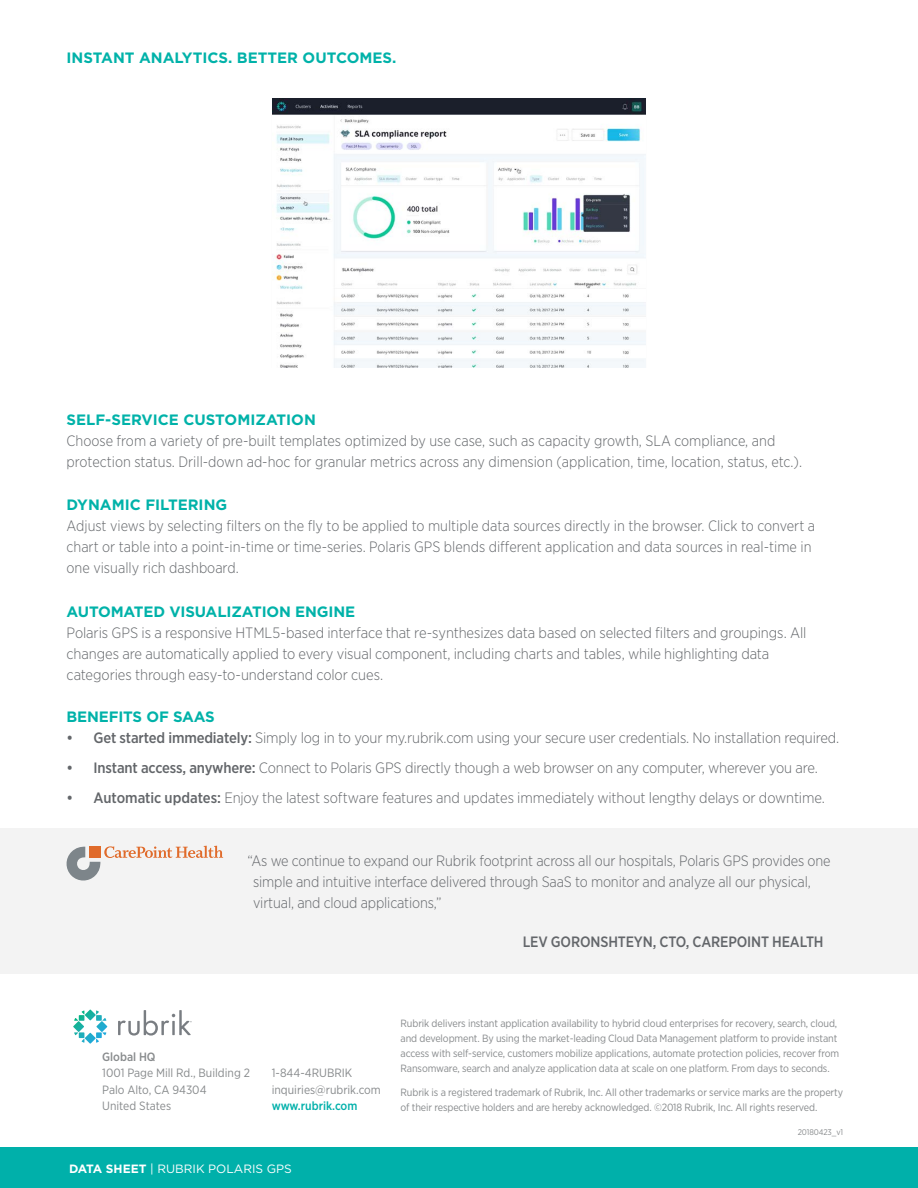
<style>
.page{position:relative;width:918px;height:1188px;background:#fff}
.page>*{position:absolute;margin:0;border:0;box-sizing:border-box;transform-origin:0 0}
.t1{font:300 15px/21px "Gotham Narrow";letter-spacing:-.01em;color:#63666a}
.t2{font:700 15px "Gotham";color:#00b2a9}
.t3{font:500 15px "Gotham Narrow";letter-spacing:-.01em;color:#63666a}
.t4{font:12px/16.5px "Gotham Narrow";color:#888b8d}
.t5{font:12px "Gotham";color:#fff}
.t6{font:500 12px "Gotham Narrow";color:#00b0aa}
.t7{font:500 12px "Gotham Narrow";color:#888b8d}
.t8{font:10.5px/15px "Gotham Narrow";letter-spacing:-.01em;color:#888b8d}
.t9{font:8.25px "Gotham Narrow";letter-spacing:-.01em;color:#888b8d}
.s1{font-weight:500}
.s2{font-weight:700}
</style>
<div class="page">
<div style="left:0;top:1148px;width:918px;height:40px;background:#00b0aa"></div>
<div style="left:0;top:828px;width:918px;height:146px;background:#f3f3f3"></div>
<svg style="left:73px;top:1010px;width:34px;height:34px"></svg>
<svg style="left:118px;top:1010px;width:74px;height:26px"></svg>
<img style="left:272px;top:98px;width:373px;height:269px">
<svg style="left:66px;top:846px;width:157px;height:35px"></svg>
<div style="left:89px;top:847px;width:11px;height:11px;background:#e06b2b"></div>
<p class="t2" style="left:67px;top:48px;width:331px">INSTANT ANALYTICS. BETTER OUTCOMES.</p>
<p class="t2" style="left:67px;top:409px;width:251px">SELF-SERVICE CUSTOMIZATION</p>
<p class="t1" style="left:67px;top:430px;width:737px">Choose from a variety of pre-built templates optimized by use case, such as capacity growth, SLA compliance, and protection status. Drill-down ad-hoc for granular metrics across any dimension (application, time, location, status, etc.).</p>
<p class="t2" style="left:67px;top:495px;width:162px">DYNAMIC FILTERING</p>
<p class="t1" style="left:67px;top:515px;width:750px">Adjust views by selecting filters on the fly to be applied to multiple data sources directly in the browser. Click to convert a chart or table into a point-in-time or time-series. Polaris GPS blends different application and data sources in real-time in one visually rich dashboard.</p>
<p class="t2" style="left:67px;top:601px;width:290px">AUTOMATED VISUALIZATION ENGINE</p>
<p class="t1" style="left:67px;top:622px;width:741px">Polaris GPS is a responsive HTML5-based interface that re-synthesizes data based on selected filters and groupings. All changes are automatically applied to every visual component, including charts and tables, while highlighting data categories through easy-to-understand color cues.</p>
<p class="t2" style="left:67px;top:706px;width:150px">BENEFITS OF SAAS</p>
<p class="t1" style="left:67px;top:727px;width:774px"><span class="s1">• Get started immediately:</span> Simply log in to your my.rubrik.com using your secure user credentials. No installation required.</p>
<p class="t1" style="left:67px;top:757px;width:753px"><span class="s1">• Instant access, anywhere:</span> Connect to Polaris GPS directly though a web browser on any computer, wherever you are.</p>
<p class="t1" style="left:67px;top:787px;width:760px"><span class="s1">• Automatic updates:</span> Enjoy the latest software features and updates immediately without lengthy delays or downtime.</p>
<p class="t1" style="left:253px;top:850px;width:579px;text-indent:-6px">“As we continue to expand our Rubrik footprint across all our hospitals, Polaris GPS provides one simple and intuitive interface delivered through SaaS to monitor and analyze all our physical, virtual, and cloud applications,”</p>
<p class="t3" style="left:523px;top:932px;width:302px">LEV GORONSHTEYN, CTO, CAREPOINT HEALTH</p>
<p class="t7" style="left:102px;top:1049px;width:55px">Global HQ</p>
<p class="t4" style="left:102px;top:1065px;width:149px">1001 Page Mill Rd., Building 2<br>Palo Alto, CA 94304<br>United States</p>
<p class="t4" style="left:272px;top:1065px;width:111px">1-844-4RUBRIK inquiries@rubrik.com</p>
<p class="t6" style="left:272px;top:1098px;width:87px">www.rubrik.com</p>
<p class="t5" style="left:69px;top:1161px;width:224px"><span class="s2">DATA SHEET</span> | RUBRIK POLARIS GPS</p>
<p class="t8" style="left:400px;top:1015px;width:440px">Rubrik delivers instant application availability to hybrid cloud enterprises for recovery, search, cloud, and development. By using the market-leading Cloud Data Management platform to provide instant access with self-service, customers mobilize applications, automate protection policies, recover from Ransomware, search and analyze application data at scale on one platform. From days to seconds.</p>
<p class="t8" style="left:400px;top:1084px;width:444px">Rubrik is a registered trademark of Rubrik, Inc. All other trademarks or service marks are the property of their respective holders and are hereby acknowledged. ©2018 Rubrik, Inc. All rights reserved.</p>
<p class="t9" style="left:798px;top:1127px;width:47px">20180423_v1</p>
</div>
